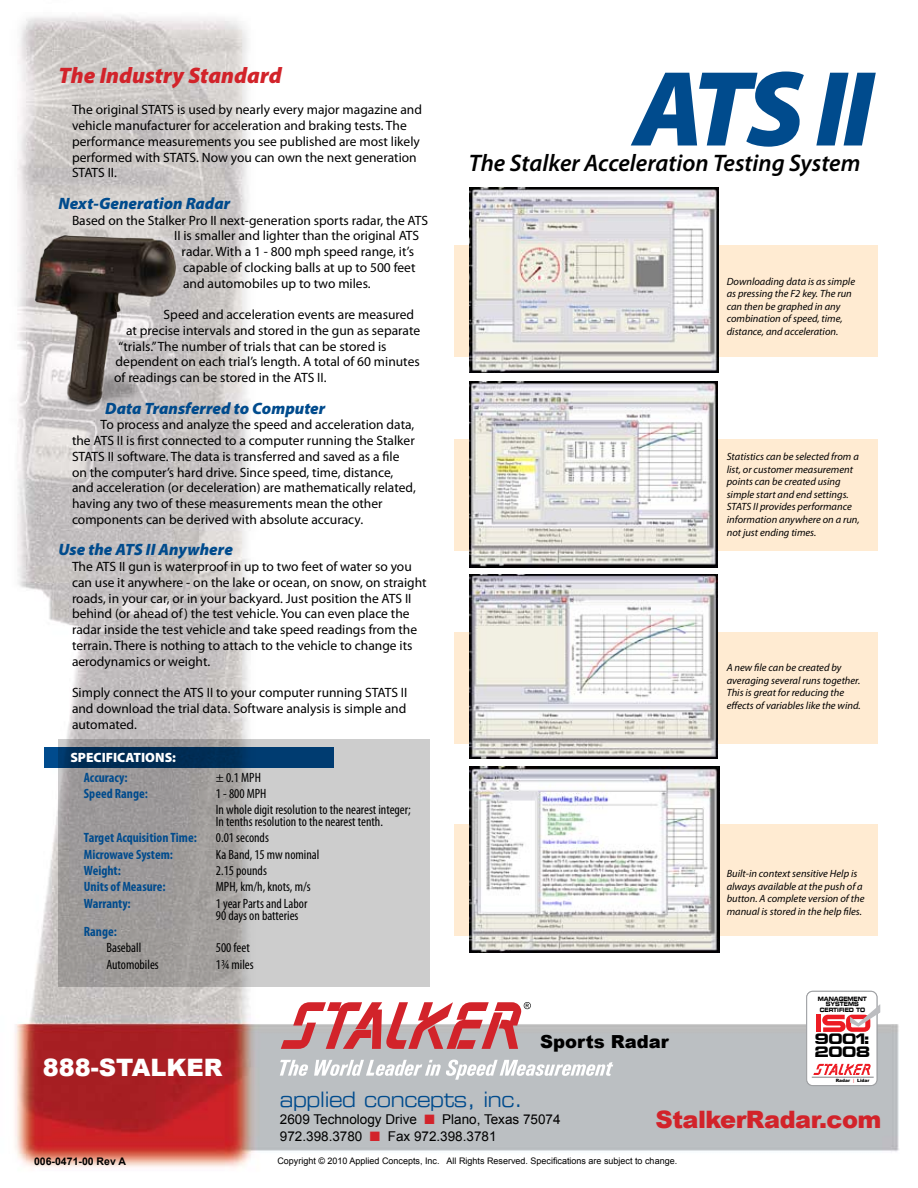
<style>
.page{position:relative;width:918px;height:1188px;background:#fff}
.page>*{position:absolute;margin:0;border:0;box-sizing:border-box;transform-origin:0 0}
.t1{font:italic 900 108px "Myriad Pro";color:#004b8d}
.t2{font:italic 600 24px "Myriad Pro";color:#000}
.t3{font:900 24px "Arial";letter-spacing:-.02em;color:#d2232a}
.t4{font:900 24px "Arial";color:#fff}
.t5{font:italic 900 22.5px "Myriad Pro";color:#d2232a}
.t6{font:21px "Eurostile Extended Two";letter-spacing:-.02em;color:#004b8d;scale:.84 1}
.t7{font:900 18px "Arial";color:#000}
.t8{font:italic 900 16.5px "Myriad Pro";color:#004b8d}
.t9{font:13.5px/15.8px "Myriad Pro";color:#000}
.t10{font:condensed 13.5px/16.4px "Myriad Pro";color:#000}
.t11{font:700 condensed 13.5px "Myriad Pro";color:#004b8d}
.t12{font:13.5px/16.2px "Arial";color:#000}
.t13{font:900 13.5px "Myriad Pro";color:#fff}
.t14{font:700 13.05px/13px "Euro Technic Ext";letter-spacing:-.02em;color:#000}
.t15{font:italic 10.5px/12.6px "Myriad Pro";color:#000}
.t16{font:700 10.5px "Arial";color:#000}
.t17{font:9px "Arial";color:#000}
.t18{font:5.85px/5.8px "Eurostile Bold Extended Two";letter-spacing:-.02em;color:#000;text-align:center;scale:.78 1}
.t19{font:900 4.5px "Arial";color:#000}
.s1{font-weight:400;color:#ed1c24}
.s2{color:#d2232a}
</style>
<div class="page">
<img style="left:15px;top:15px;width:884px;height:1152px">
<div style="left:44px;top:747px;width:290px;height:21px;background:#004b8d"></div>
<img style="left:58px;top:739px;width:371px;height:248px">
<div style="left:454px;top:246px;width:424px;height:111px;background:#ffebd2"></div>
<div style="left:454px;top:439px;width:424px;height:111px;background:#ffebd2"></div>
<div style="left:454px;top:632px;width:424px;height:112px;background:#ffebd2"></div>
<div style="left:454px;top:824px;width:424px;height:111px;background:#ffebd2"></div>
<div style="left:807px;top:991px;width:70px;height:95px;background:#fff;border-radius:6px"></div>
<div style="left:806px;top:991px;width:71px;height:95px;border:1px solid #9d9fa2;border-radius:6px"></div>
<svg style="left:813px;top:1064px;width:58px;height:11px"></svg>
<div style="left:816px;top:1015px;width:5px;height:17px;background:#ed1c24"></div>
<svg style="left:822px;top:1004px;width:58px;height:28px"></svg>
<hr style="left:812px;top:1077px;width:62px;height:1px;background:#808285">
<img style="left:470px;top:188px;width:249px;height:185px">
<img style="left:470px;top:767px;width:249px;height:186px">
<img style="left:469px;top:575px;width:249px;height:184px">
<img style="left:469px;top:382px;width:249px;height:186px">
<svg style="left:280px;top:1060px;width:333px;height:20px"></svg>
<svg style="left:281px;top:1002px;width:250px;height:47px"></svg>
<img style="left:19px;top:225px;width:166px;height:187px">
<h3 class="t5" style="left:58px;top:60px;width:225px">The Industry Standard</h3>
<p class="t9" style="left:72px;top:102px;width:352px">The original STATS is used by nearly every major magazine and vehicle manufacturer for acceleration and braking tests. The performance measurements you see published are most likely performed with STATS. Now you can own the next generation STATS II.</p>
<p class="t8" style="left:58px;top:192px;width:173px">Next-Generation Radar</p>
<p class="t9" style="left:72px;top:212px;width:358px">Based on the Stalker Pro II next-generation sports radar, the ATS</p>
<p class="t9" style="left:174px;top:228px;width:247px">II is smaller and lighter than the original ATS</p>
<p class="t9" style="left:182px;top:244px;width:234px">radar. With a 1 - 800 mph speed range, it’s</p>
<p class="t9" style="left:183px;top:259px;width:234px">capable of clocking balls at up to 500 feet</p>
<p class="t9" style="left:183px;top:275px;width:189px">and automobiles up to two miles.</p>
<p class="t9" style="left:164px;top:307px;width:252px">Speed and acceleration events are measured</p>
<p class="t9" style="left:126px;top:322px;width:296px">at precise intervals and stored in the gun as separate</p>
<p class="t9" style="left:119px;top:338px;width:270px">“trials.” The number of trials that can be stored is</p>
<p class="t9" style="left:116px;top:354px;width:306px">dependent on each trial’s length. A total of 60 minutes</p>
<p class="t9" style="left:114px;top:370px;width:214px">of readings can be stored in the ATS II.</p>
<p class="t8" style="left:105px;top:397px;width:222px">Data Transferred to Computer</p>
<p class="t9" style="left:72px;top:417px;width:345px;text-indent:29px">To process and analyze the speed and acceleration data, the ATS II is first connected to a computer running the Stalker STATS II software. The data is transferred and saved as a file on the computer’s hard drive. Since speed, time, distance, and acceleration (or deceleration) are mathematically related, having any two of these measurements mean the other components can be derived with absolute accuracy.</p>
<p class="t8" style="left:58px;top:539px;width:176px">Use the ATS II Anywhere</p>
<p class="t9" style="left:72px;top:559px;width:356px">The ATS II gun is waterproof in up to two feet of water so you can use it anywhere - on the lake or ocean, on snow, on straight roads, in your car, or in your backyard. Just position the ATS II behind (or ahead of) the test vehicle. You can even place the radar inside the test vehicle and take speed readings from the terrain. There is nothing to attach to the vehicle to change its aerodynamics or weight.</p>
<p class="t9" style="left:72px;top:685px;width:337px;text-align:justify">Simply connect the ATS II to your computer running STATS II and download the trial data. Software analysis is simple and automated.</p>
<p class="t13" style="left:70px;top:749px;width:107px">SPECIFICATIONS:</p>
<p class="t11" style="left:84px;top:769px;width:45px">Accuracy:</p>
<p class="t10" style="left:216px;top:769px;width:47px">± 0.1 MPH</p>
<p class="t11" style="left:84px;top:785px;width:66px">Speed Range:</p>
<p class="t10" style="left:216px;top:785px;width:196px">1 - 800 MPH<br>In whole digit resolution to the nearest integer;</p>
<p class="t10" style="left:216px;top:813px;width:169px">In tenths resolution to the nearest tenth.</p>
<p class="t11" style="left:84px;top:830px;width:115px">Target Acquisition Time:</p>
<p class="t10" style="left:216px;top:830px;width:55px">0.01 seconds</p>
<p class="t11" style="left:84px;top:846px;width:91px">Microwave System:</p>
<p class="t10" style="left:216px;top:846px;width:105px">Ka Band, 15 mw nominal</p>
<p class="t11" style="left:84px;top:862px;width:39px">Weight:</p>
<p class="t10" style="left:216px;top:862px;width:53px">2.15 pounds</p>
<p class="t11" style="left:84px;top:879px;width:83px">Units of Measure:</p>
<p class="t10" style="left:216px;top:879px;width:96px">MPH, km/h, knots, m/s</p>
<p class="t11" style="left:84px;top:895px;width:48px">Warranty:</p>
<p class="t10" style="left:216px;top:897px;width:93px;line-height:12px">1 year Parts and Labor<br>90 days on batteries</p>
<p class="t11" style="left:84px;top:923px;width:35px">Range:</p>
<p class="t10" style="left:106px;top:940px;width:36px">Baseball</p>
<p class="t10" style="left:216px;top:940px;width:35px">500 feet</p>
<p class="t10" style="left:106px;top:956px;width:54px">Automobiles</p>
<p class="t10" style="left:216px;top:956px;width:39px">1¾ miles</p>
<h2 class="t4" style="left:43px;top:1050px;width:181px">888-STALKER</h2>
<h1 class="t1" style="left:634px;top:37px;width:242px">ATS II</h1>
<h2 class="t2" style="left:469px;top:148px;width:393px">The Stalker Acceleration Testing System</h2>
<p class="t15" style="left:727px;top:275px;width:130px">Downloading data is as simple as pressing the F2 key. The run can then be graphed in any combination of speed, time, distance, and acceleration.</p>
<p class="t15" style="left:727px;top:450px;width:135px">Statistics can be selected from a list, or customer measurement points can be created using simple start and end settings.<br>STATS II provides performance information anywhere on a run, not just ending times.</p>
<p class="t15" style="left:727px;top:661px;width:135px">A new file can be created by averaging several runs together.<br>This is great for reducing the effects of variables like the wind.</p>
<h3 class="t7" style="left:540px;top:1028px;width:130px">Sports Radar</h3>
<p class="t15" style="left:727px;top:867px;width:139px">Built-in context sensitive Help is always available at the push of a button. A complete version of the manual is stored in the help files.</p>
<p class="t18" style="left:818px;top:995px;width:64px">MANAGEMENT<br>SYSTEMS<br>CERTIFIED TO</p>
<p class="t14" style="left:815px;top:1032px;width:57px">9001:<br>2008</p>
<p class="t19" style="left:836px;top:1077px;width:35px">Radar <span class="s1">|</span> Lidar</p>
<h3 class="t6" style="left:280px;top:1085px;width:290px">applied concepts, inc.</h3>
<p class="t12" style="left:280px;top:1112px;width:282px">2609 Technology Drive <span class="s2">■</span> Plano, Texas 75074<br>972.398.3780 <span class="s2">■</span> Fax 972.398.3781</p>
<h2 class="t3" style="left:656px;top:1102px;width:228px">StalkerRadar.com</h2>
<p class="t16" style="left:34px;top:1154px;width:93px">006-0471-00 Rev A</p>
<p class="t17" style="left:277px;top:1155px;width:401px">Copyright © 2010 Applied Concepts, Inc. All Rights Reserved. Specifications are subject to change.</p>
</div>
